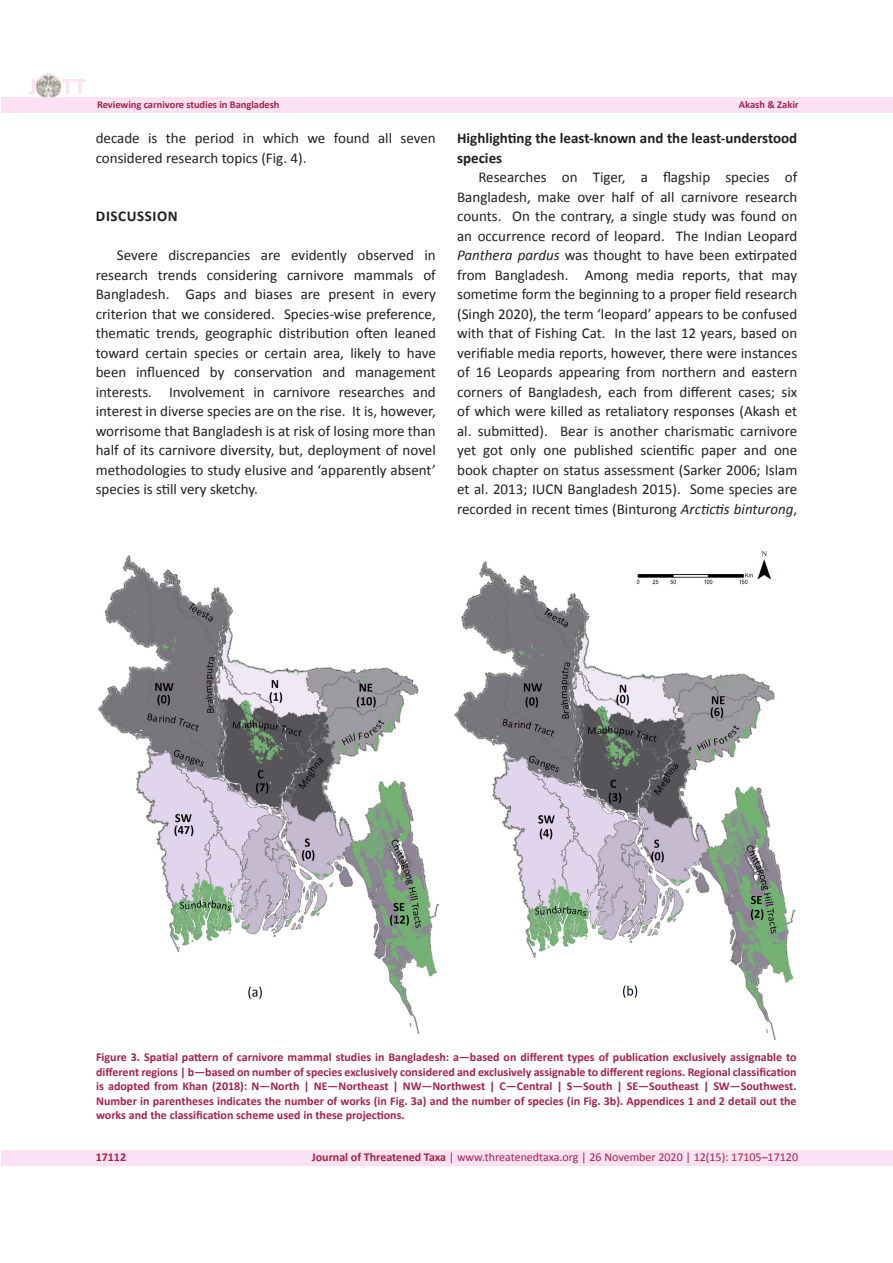
<style>
.page{position:relative;width:893px;height:1263px;background:#fff}
.page>*{position:absolute;margin:0;border:0;box-sizing:border-box;transform-origin:0 0}
.t1{font:24px "Calibri Bold 2";color:#fbe1f4}
.t2{font:15px/19.5px "Calibri";color:#231f20;text-align:justify}
.t3{font:15px/19.5px "Calibri 2";color:#231f20}
.t4{font:700 15px/19.5px "Calibri";letter-spacing:.04em;color:#231f20}
.t5{font:700 12px/14.4px "Calibri";color:#a5234c;text-align:justify}
.t6{font:12px "Calibri 2";color:#a5234c}
.t7{font:12px "Calibri Bold 2";color:#a5234c}
.t8{font:10.5px "Calibri Bold 2";letter-spacing:-.005em;color:#a5234c}
.s1{font-family:"Calibri"}
.s2{font-family:"Calibri 2"}
.s3{font-family:"Calibri Italic 2"}
.s4{font-family:"Calibri Bold 2"}
</style>
<div class="page">
<div style="left:1px;top:97px;width:891px;height:15px;background:#fbe1f4"></div>
<div style="left:1px;top:1150px;width:892px;height:16px;background:#fbe1f4"></div>
<img style="left:36px;top:73px;width:25px;height:25px">
<img style="left:98px;top:551px;width:698px;height:489px">
<h1 class="t1" style="left:29px;top:70px;width:59px">J TT</h1>
<p class="t8" style="left:97px;top:98px;width:184px">Reviewing carnivore studies in Bangladesh</p>
<p class="t8" style="left:739px;top:98px;width:61px">Akash &amp; Zakir</p>
<p class="t3" style="left:96px;top:128px;width:342px">decade is the period in which we found all seven <span class="s1">considered research topics (Fig. 4).</span></p>
<p class="t4" style="left:96px;top:206px;width:83px">DISCUSSION</p>
<p class="t2" style="left:96px;top:245px;width:342px;text-indent:21px">Severe discrepancies are evidently observed in <span class="s2">research trends considering carnivore mammals of </span>Bangladesh. Gaps and biases are present in every <span class="s2">criterion that we considered. Species-wise preference, </span>thematic trends, geographic distribution often leaned toward certain species or certain area, likely to have been influenced by conservation and management <span class="s2">interests. Involvement in carnivore researches and interest in diverse species are on the rise. It is, however, worrisome that Bangladesh is at risk of losing more than </span>half of its carnivore diversity, but, deployment of novel methodologies to study elusive and ‘apparently absent’ species is still very sketchy.</p>
<p class="t4" style="left:457px;top:128px;width:342px">Highlighting the least-known and the least-understood species</p>
<p class="t2" style="left:457px;top:167px;width:342px;text-indent:21px">Researches on Tiger, a flagship species of <span class="s2">Bangladesh, make over half of all carnivore research </span>counts. On the contrary, a single study was found on <span class="s2">an occurrence record of leopard. The Indian Leopard </span><span class="s3">Panthera pardus</span> was thought to have been extirpated from Bangladesh. Among media reports, that may sometime form the beginning to a proper field research (Singh 2020), the term ‘leopard’ appears to be confused with that of Fishing Cat. In the last 12 years, based on verifiable media reports, however, there were instances <span class="s2">of 16 Leopards appearing from northern and eastern </span>corners of Bangladesh, each from different cases; six of which were killed as retaliatory responses (Akash et al. submitted). Bear is another charismatic carnivore yet got only one published scientific paper and one <span class="s2">book chapter on status assessment (Sarker 2006; Islam </span>et al. 2013; IUCN Bangladesh 2015). Some species are recorded in recent times (Binturong <span class="s3">Arctictis binturong</span><span class="s2">,</span></p>
<p class="t5" style="left:96px;top:1050px;width:702px">Figure 3. Spatial pattern of carnivore mammal studies in Bangladesh: a—based on different types of publication exclusively assignable to different regions | b—based on number of species exclusively considered and exclusively assignable to different regions. Regional classification is adopted from Khan (2018): N—North | NE—Northeast | NW—Northwest | C—Central | S—South | SE—Southeast | SW—Southwest.<br>Number in parentheses indicates the number of works (in Fig. 3a) and the number of species (in Fig. 3b). Appendices 1 and 2 detail out the works and the classification scheme used in these projections.</p>
<p class="t7" style="left:96px;top:1149px;width:32px">17112</p>
<p class="t6" style="left:312px;top:1150px;width:488px"><span class="s4">Journal of Threatened Taxa</span> | www.threatenedtaxa.org | 26 November 2020 | 12(15): 17105–17120</p>
</div>
